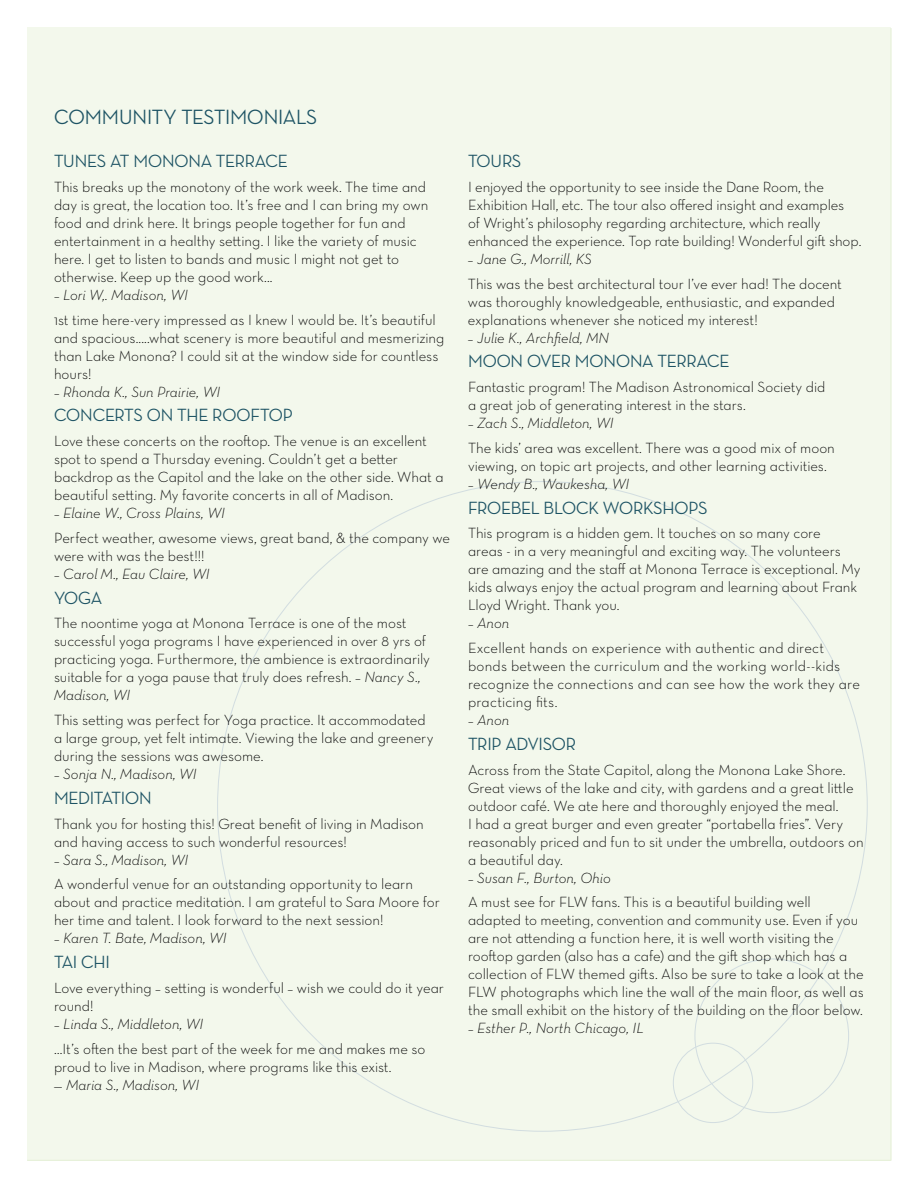
<style>
.page{position:relative;width:918px;height:1188px;background:#fff}
.page>*{position:absolute;margin:0;border:0;box-sizing:border-box;transform-origin:0 0}
.t1{font:500 21px "Neutraface Display";letter-spacing:-.01em;color:#1d5364}
.t2{font:500 18px "Neutraface Display";letter-spacing:-.015em;color:#1d5364}
.t3{font:15px/18px "Neutraface Text Light Alt";letter-spacing:-.005em;color:#000}
.t4{font:15px "Neutraface Text Light Italic Alt";color:#000}
.t5{font:15px/18px "Neutraface Text Light Alt";letter-spacing:.015em;color:#000}
.s1{font-family:"Neutraface Text Light Italic Alt"}
</style>
<div class="page">
<div style="left:27px;top:27px;width:864px;height:1134px;background:#f3f8ec"></div>
<div style="left:673px;top:1043px;width:80px;height:80px;border:1px solid #d2dde0;border-radius:50%"></div>
<hr style="left:890px;top:28px;width:2px;height:1132px;background:#e5f0d7">
<hr style="left:27px;top:1160px;width:864px;height:1px;background:#e6f1d9">
<h1 class="t1" style="left:54px;top:106px;width:265px">COMMUNITY TESTIMONIALS</h1>
<p class="t2" style="left:54px;top:151px;width:236px">TUNES AT MONONA TERRACE</p>
<p class="t3" style="left:54px;top:178px;width:376px">This breaks up the monotony of the work week. The time and day is great, the location too. It’s free and I can bring my own food and drink here. It brings people together for fun and entertainment in a healthy setting. I like the variety of music here. I get to listen to bands and music I might not get to otherwise. Keep up the good work...</p>
<p class="t4" style="left:54px;top:285px;width:135px">– Lori W,. Madison, WI</p>
<p class="t3" style="left:54px;top:310px;width:392px">1st time here-very impressed as I knew I would be. It’s beautiful and spacious.....what scenery is more beautiful and mesmerizing than Lake Monona? I could sit at the window side for countless hours!</p>
<p class="t4" style="left:54px;top:382px;width:168px">– Rhonda K., Sun Prairie, WI</p>
<p class="t2" style="left:54px;top:405px;width:240px">CONCERTS ON THE ROOFTOP</p>
<p class="t3" style="left:54px;top:432px;width:391px">Love these concerts on the rooftop. The venue is an excellent spot to spend a Thursday evening. Couldn’t get a better backdrop as the Capitol and the lake on the other side. What a beautiful setting. My favorite concerts in all of Madison.</p>
<p class="t4" style="left:54px;top:504px;width:172px">– Elaine W., Cross Plains, WI</p>
<p class="t3" style="left:54px;top:529px;width:398px">Perfect weather, awesome views, great band, &amp; the company we were with was the best!!!</p>
<p class="t4" style="left:54px;top:564px;width:157px">– Carol M., Eau Claire, WI</p>
<p class="t2" style="left:54px;top:588px;width:50px">YOGA</p>
<p class="t3" style="left:54px;top:614px;width:378px">The noontime yoga at Monona Terrace is one of the most successful yoga programs I have experienced in over 8 yrs of practicing yoga. Furthermore, the ambience is extraordinarily suitable for a yoga pause that truly does refresh. – <span class="s1">Nancy S.,</span></p>
<p class="t4" style="left:54px;top:686px;width:78px">Madison, WI</p>
<p class="t3" style="left:54px;top:711px;width:381px">This setting was perfect for Yoga practice. It accommodated a large group, yet felt intimate. Viewing the lake and greenery during the sessions was awesome.</p>
<p class="t4" style="left:54px;top:765px;width:144px">– Sonja N., Madison, WI</p>
<p class="t2" style="left:54px;top:788px;width:99px">MEDITATION</p>
<p class="t3" style="left:54px;top:814px;width:371px">Thank you for hosting this! Great benefit of living in Madison and having access to such wonderful resources!</p>
<p class="t4" style="left:54px;top:850px;width:136px">– Sara S., Madison, WI</p>
<p class="t3" style="left:54px;top:875px;width:387px">A wonderful venue for an outstanding opportunity to learn about and practice meditation. I am grateful to Sara Moore for her time and talent. I look forward to the next session!</p>
<p class="t4" style="left:54px;top:929px;width:174px">– Karen T. Bate, Madison, WI</p>
<p class="t2" style="left:54px;top:952px;width:58px">TAI CHI</p>
<p class="t3" style="left:54px;top:979px;width:391px">Love everything – setting is wonderful – wish we could do it year round!</p>
<p class="t4" style="left:54px;top:1014px;width:151px">– Linda S., Middleton, WI</p>
<p class="t3" style="left:54px;top:1039px;width:373px">…It’s often the best part of the week for me and makes me so proud to live in Madison, where programs like this exist.</p>
<p class="t4" style="left:54px;top:1075px;width:147px">— Maria S., Madison, WI</p>
<p class="t2" style="left:468px;top:151px;width:55px">TOURS</p>
<p class="t3" style="left:468px;top:178px;width:395px">I enjoyed the opportunity to see inside the Dane Room, the Exhibition Hall, etc. The tour also offered insight and examples<br>of Wright’s philosophy regarding architecture, which really enhanced the experience. Top rate building! Wonderful gift shop.</p>
<p class="t4" style="left:468px;top:249px;width:126px">– Jane G., Morrill, KS</p>
<p class="t3" style="left:468px;top:274px;width:375px">This was the best architectural tour I’ve ever had! The docent was thoroughly knowledgeable, enthusiastic, and expanded explanations whenever she noticed my interest!</p>
<p class="t4" style="left:468px;top:328px;width:142px">– Julie K., Archfield, MN</p>
<p class="t2" style="left:468px;top:351px;width:263px">MOON OVER MONONA TERRACE</p>
<p class="t3" style="left:468px;top:378px;width:359px">Fantastic program! The Madison Astronomical Society did a great job of generating interest in the stars.</p>
<p class="t4" style="left:468px;top:414px;width:147px">– Zach S., Middleton, WI</p>
<p class="t3" style="left:468px;top:439px;width:368px">The kids’ area was excellent. There was a good mix of moon viewing, on topic art projects, and other learning activities.</p>
<p class="t4" style="left:468px;top:474px;width:163px">– Wendy B., Waukesha, WI</p>
<p class="t2" style="left:468px;top:498px;width:241px">FROEBEL BLOCK WORKSHOPS</p>
<p class="t3" style="left:468px;top:524px;width:394px">This program is a hidden gem. It touches on so many core<br>areas - in a very meaningful and exciting way. The volunteers are amazing and the staff at Monona Terrace is exceptional. My kids always enjoy the actual program and learning about Frank Lloyd Wright. Thank you.</p>
<p class="t4" style="left:468px;top:614px;width:43px">– Anon</p>
<p class="t5" style="left:468px;top:639px;width:393px">Excellent hands on experience with authentic and direct bonds between the curriculum and the working world--kids recognize the connections and can see how the work they are practicing fits.</p>
<p class="t4" style="left:468px;top:711px;width:43px">– Anon</p>
<p class="t2" style="left:468px;top:734px;width:110px">TRIP ADVISOR</p>
<p class="t3" style="left:468px;top:760px;width:397px">Across from the State Capitol, along the Monona Lake Shore.<br>Great views of the lake and city, with gardens and a great little outdoor café. We ate here and thoroughly enjoyed the meal.<br>I had a great burger and even greater “portabella fries”. Very reasonably priced and fun to sit under the umbrella, outdoors on a beautiful day.</p>
<p class="t4" style="left:468px;top:868px;width:144px">– Susan F., Burton, Ohio</p>
<p class="t3" style="left:468px;top:893px;width:397px">A must see for FLW fans. This is a beautiful building well adapted to meeting, convention and community use. Even if you are not attending a function here, it is well worth visiting the rooftop garden (also has a cafe) and the gift shop which has a collection of FLW themed gifts. Also be sure to take a look at the FLW photographs which line the wall of the main floor, as well as the small exhibit on the history of the building on the floor below.</p>
<p class="t4" style="left:468px;top:1019px;width:177px">– Esther P., North Chicago, IL</p>
</div>
